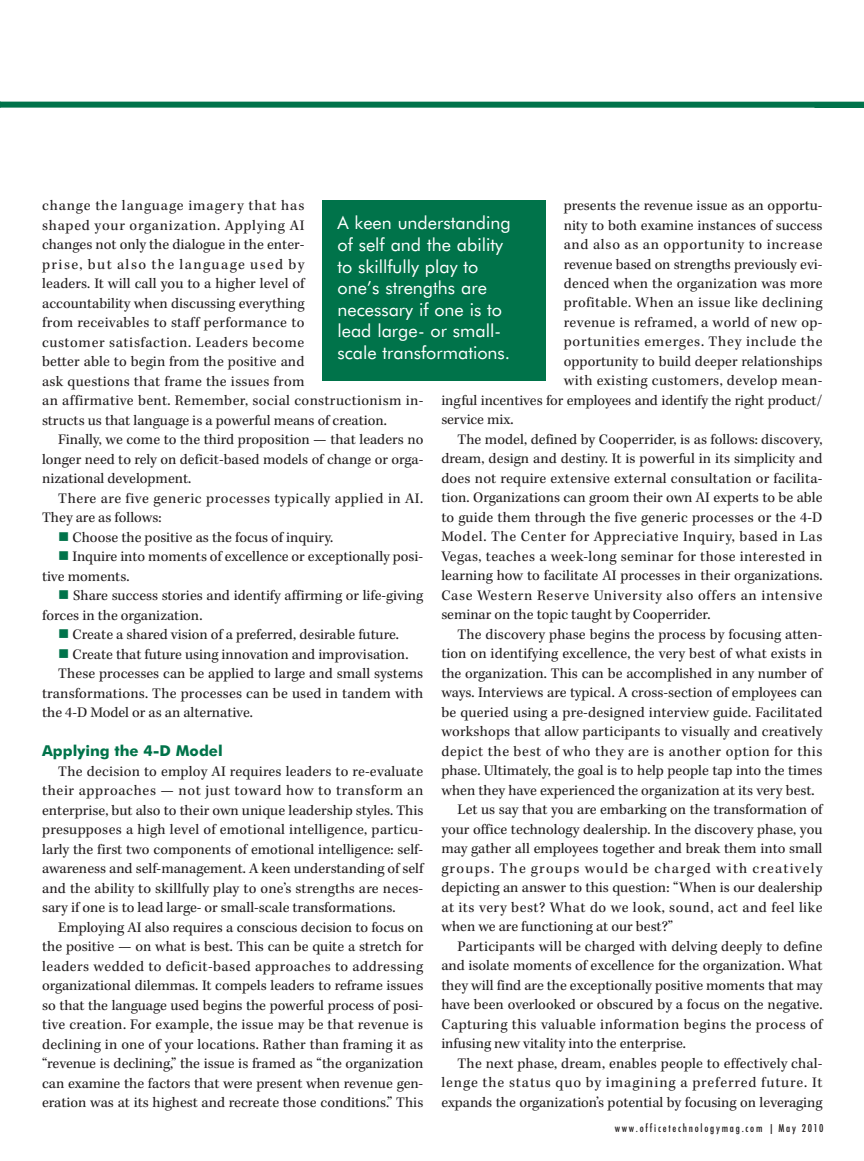
<style>
.page{position:relative;width:864px;height:1161px;background:#fff}
.page>*{position:absolute;margin:0;border:0;box-sizing:border-box;transform-origin:0 0}
.t1{font:18px/21.6px "Futura BT";color:#fff}
.t2{font:15px/19.5px "Kepler Std";letter-spacing:.005em;color:#231f20;text-align:justify}
.t3{font:15px "Kepler Std";letter-spacing:.025em;color:#231f20}
.t4{font:15px "Kepler Std";letter-spacing:.035em;color:#231f20}
.t5{font:15px "Kepler Std";letter-spacing:.04em;color:#231f20}
.t6{font:15px "Kepler Std";letter-spacing:.045em;color:#231f20}
.t7{font:15px "Kepler Std";letter-spacing:.03em;color:#231f20}
.t8{font:15px "Kepler Std";letter-spacing:.06em;color:#231f20}
.t9{font:15px "Kepler Std";letter-spacing:.08em;color:#231f20}
.t10{font:15px "Kepler Std";letter-spacing:.05em;color:#231f20}
.t11{font:700 15px "Futura BT";color:#00734a}
.t12{font:500 condensed 10.5px "Futura";letter-spacing:.165em;color:#231f20}
</style>
<div class="page">
<div style="left:0;top:102px;width:864px;height:6px;background:#00734a"></div>
<div style="left:322px;top:201px;width:224px;height:180px;background:#00734a"></div>
<p class="t2" style="left:42px;top:197px;width:383px;text-align:left">change the language imagery that has<br>shaped your organization. Applying AI<br>changes not only the dialogue in the enter-<br>prise, but also the language used by<br>leaders. It will call you to a higher level of<br>accountability when discussing everything<br>from receivables to staff performance to<br>customer satisfaction. Leaders become<br>better able to begin from the positive and<br>ask questions that frame the issues from<br>an affirmative bent. Remember, social constructionism in&shy;structs us that language is a powerful means of creation.</p>
<p class="t2" style="left:42px;top:431px;width:383px;text-indent:16px">Finally, we come to the third proposition — that leaders no longer need to rely on deficit-based models of change or orga&shy;nizational development.</p>
<p class="t4" style="left:58px;top:492px;width:367px">There are five generic processes typically applied in AI.</p>
<p class="t2" style="left:42px;top:509px;width:121px">They are as follows:</p>
<p class="t2" style="left:73px;top:529px;width:262px">Choose the positive as the focus of inquiry.</p>
<p class="t2" style="left:73px;top:548px;width:352px">Inquire into moments of excellence or exceptionally posi-</p>
<p class="t2" style="left:42px;top:568px;width:89px">tive moments.</p>
<p class="t2" style="left:73px;top:587px;width:352px">Share success stories and identify affirming or life-giving</p>
<p class="t2" style="left:42px;top:607px;width:162px">forces in the organization.</p>
<p class="t2" style="left:73px;top:626px;width:328px">Create a shared vision of a preferred, desirable future.</p>
<p class="t2" style="left:73px;top:646px;width:337px">Create that future using innovation and improvisation.</p>
<p class="t2" style="left:58px;top:665px;width:366px">These processes can be applied to large and small systems</p>
<p class="t2" style="left:42px;top:685px;width:383px">transformations. The processes can be used in tandem with</p>
<p class="t2" style="left:42px;top:704px;width:212px">the 4-D Model or as an alternative.</p>
<p class="t11" style="left:42px;top:745px;width:182px">Applying the 4-D Model</p>
<p class="t2" style="left:42px;top:763px;width:383px;text-indent:16px">The decision to employ AI requires leaders to re-evaluate their approaches — not just toward how to transform an enterprise, but also to their own unique leadership styles. This presupposes a high level of emotional intelligence, particu&shy;larly the first two components of emotional intelligence: self&shy;awareness and self-management. A keen understanding of self and the ability to skillfully play to one’s strengths are neces&shy;sary if one is to lead large- or small-scale transformations.</p>
<p class="t2" style="left:42px;top:919px;width:383px;text-indent:16px">Employing AI also requires a conscious decision to focus on the positive — on what is best. This can be quite a stretch for leaders wedded to deficit-based approaches to addressing organizational dilemmas. It compels leaders to reframe issues so that the language used begins the powerful process of posi&shy;tive creation. For example, the issue may be that revenue is declining in one of your locations. Rather than framing it as “revenue is declining,” the issue is framed as “the organization can examine the factors that were present when revenue gen&shy;eration was at its highest and recreate those conditions.” This</p>
<p class="t2" style="left:564px;top:197px;width:260px">presents the revenue issue as an opportu-</p>
<p class="t2" style="left:564px;top:217px;width:260px">nity to both examine instances of success</p>
<p class="t6" style="left:564px;top:239px;width:260px">and also as an opportunity to increase</p>
<p class="t2" style="left:564px;top:256px;width:260px">revenue based on strengths previously evi-</p>
<p class="t2" style="left:564px;top:275px;width:260px">denced when the organization was more</p>
<p class="t3" style="left:564px;top:297px;width:260px">profitable. When an issue like declining</p>
<p class="t3" style="left:564px;top:317px;width:260px">revenue is reframed, a world of new op-</p>
<p class="t10" style="left:564px;top:336px;width:260px">portunities emerges. They include the</p>
<p class="t2" style="left:564px;top:353px;width:260px">opportunity to build deeper relationships</p>
<p class="t3" style="left:564px;top:375px;width:260px">with existing customers, develop mean-</p>
<p class="t2" style="left:441px;top:392px;width:383px">ingful incentives for employees and identify the right product/</p>
<p class="t2" style="left:441px;top:412px;width:74px">service mix.</p>
<p class="t2" style="left:458px;top:431px;width:366px">The model, defined by Cooperrider, is as follows: discovery,</p>
<p class="t2" style="left:441px;top:451px;width:383px">dream, design and destiny. It is powerful in its simplicity and</p>
<p class="t2" style="left:441px;top:470px;width:383px">does not require extensive external consultation or facilita-</p>
<p class="t2" style="left:441px;top:490px;width:383px">tion. Organizations can groom their own AI experts to be able</p>
<p class="t2" style="left:441px;top:509px;width:383px">to guide them through the five generic processes or the 4-D</p>
<p class="t5" style="left:441px;top:531px;width:383px">Model. The Center for Appreciative Inquiry, based in Las</p>
<p class="t3" style="left:441px;top:551px;width:383px">Vegas, teaches a week-long seminar for those interested in</p>
<p class="t2" style="left:441px;top:568px;width:383px">learning how to facilitate AI processes in their organizations.</p>
<p class="t6" style="left:441px;top:590px;width:383px">Case Western Reserve University also offers an intensive</p>
<p class="t2" style="left:441px;top:607px;width:271px">seminar on the topic taught by Cooperrider.</p>
<p class="t2" style="left:458px;top:626px;width:366px">The discovery phase begins the process by focusing atten-</p>
<p class="t2" style="left:441px;top:646px;width:383px">tion on identifying excellence, the very best of what exists in</p>
<p class="t2" style="left:441px;top:665px;width:383px">the organization. This can be accomplished in any number of</p>
<p class="t2" style="left:441px;top:685px;width:383px">ways. Interviews are typical. A cross-section of employees can</p>
<p class="t2" style="left:441px;top:704px;width:383px">be queried using a pre-designed interview guide. Facilitated</p>
<p class="t2" style="left:441px;top:724px;width:383px">workshops that allow participants to visually and creatively</p>
<p class="t5" style="left:441px;top:746px;width:383px">depict the best of who they are is another option for this</p>
<p class="t2" style="left:441px;top:763px;width:383px">phase. Ultimately, the goal is to help people tap into the times</p>
<p class="t2" style="left:441px;top:782px;width:375px">when they have experienced the organization at its very best.</p>
<p class="t2" style="left:458px;top:802px;width:366px">Let us say that you are embarking on the transformation of</p>
<p class="t2" style="left:441px;top:821px;width:383px">your office technology dealership. In the discovery phase, you</p>
<p class="t2" style="left:441px;top:841px;width:383px">may gather all employees together and break them into small</p>
<p class="t9" style="left:441px;top:863px;width:383px">groups. The groups would be charged with creatively</p>
<p class="t2" style="left:441px;top:880px;width:383px">depicting an answer to this question: “When is our dealership</p>
<p class="t4" style="left:441px;top:902px;width:383px">at its very best? What do we look, sound, act and feel like</p>
<p class="t2" style="left:441px;top:919px;width:233px">when we are functioning at our best?”</p>
<p class="t2" style="left:458px;top:938px;width:367px">Participants will be charged with delving deeply to define</p>
<p class="t2" style="left:441px;top:958px;width:383px">and isolate moments of excellence for the organization. What</p>
<p class="t2" style="left:441px;top:977px;width:383px">they will find are the exceptionally positive moments that may</p>
<p class="t2" style="left:441px;top:997px;width:383px">have been overlooked or obscured by a focus on the negative.</p>
<p class="t7" style="left:441px;top:1019px;width:383px">Capturing this valuable information begins the process of</p>
<p class="t2" style="left:441px;top:1036px;width:246px">infusing new vitality into the enterprise.</p>
<p class="t2" style="left:458px;top:1055px;width:366px">The next phase, dream, enables people to effectively chal-</p>
<p class="t8" style="left:441px;top:1077px;width:383px">lenge the status quo by imagining a preferred future. It</p>
<p class="t2" style="left:441px;top:1094px;width:383px">expands the organization’s potential by focusing on leveraging</p>
<p class="t1" style="left:337px;top:214px;width:175px">A keen understanding of self and the ability to skillfully play to one’s strengths are necessary if one is to lead large- or small&shy;scale transformations.</p>
<p class="t12" style="left:615px;top:1122px;width:210px">www.officetechnologymag.com | May 2010</p>
</div>
